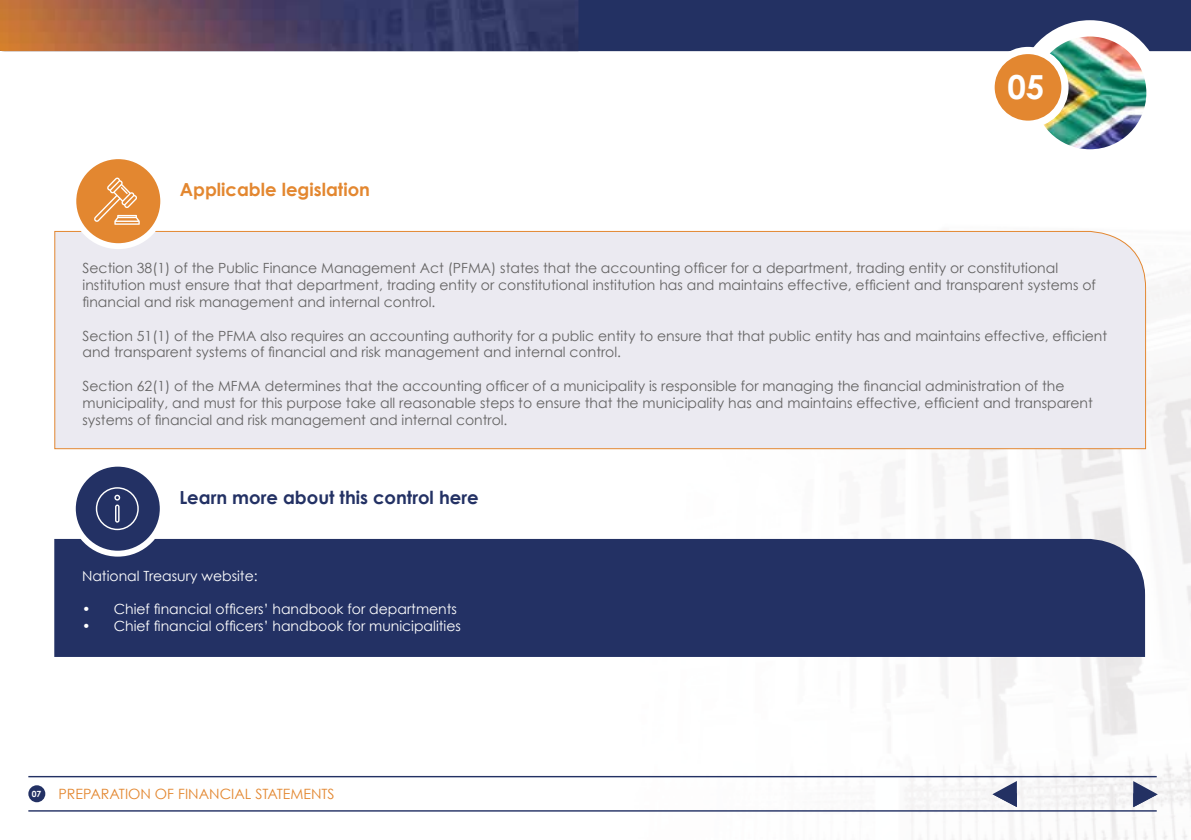
<style>
.page{position:relative;width:1191px;height:840px;background:#fff}
.page>*{position:absolute;margin:0;border:0;box-sizing:border-box;transform-origin:0 0}
.t1{font:700 33.2px "Century Gothic";color:#fff}
.t2{font:700 18px "Century Gothic";color:#233164}
.t3{font:700 18px "Century Gothic";color:#e38730}
.t4{font:14.2px "Century Gothic";color:#e38730}
.t5{font:14px/16.8px "Century Gothic";color:#646363}
.t6{font:14px "Century Gothic";color:#fff}
</style>
<div class="page">
<img style="left:266px;top:267px;width:925px;height:572px">
<div style="left:54px;top:230px;width:1092px;height:219px;background:#ebeaf1"></div>
<div style="left:73px;top:156px;width:90px;height:90px;background:#e38730;border-radius:50%"></div>
<div style="left:70px;top:153px;width:96px;height:96px;border:6px solid #fff;border-radius:50%"></div>
<svg style="left:94px;top:177px;width:46px;height:48px"></svg>
<div style="left:54px;top:538px;width:1091px;height:118px;background:#233164"></div>
<div style="left:73px;top:463px;width:90px;height:90px;background:#233164;border-radius:50%"></div>
<div style="left:70px;top:460px;width:96px;height:96px;border:6px solid #fff;border-radius:50%"></div>
<svg style="left:96px;top:487px;width:43px;height:43px"></svg>
<hr style="left:28px;top:775px;width:1128px;height:1px;background:#233164">
<hr style="left:28px;top:809px;width:1128px;height:2px;background:#233164">
<div style="left:28px;top:784px;width:17px;height:17px;background:#233164;border-radius:50%"></div>
<div style="left:578px;top:0;width:613px;height:51px;background:#233163"></div>
<img style="left:0;top:0;width:578px;height:51px">
<img style="left:1031px;top:31px;width:123px;height:117px">
<div style="left:1017px;top:20px;width:145px;height:145px;border:16px solid #fff;border-radius:50%"></div>
<div style="left:991px;top:50px;width:74px;height:74px;background:#e38730;border-radius:50%"></div>
<div style="left:987px;top:47px;width:81px;height:81px;border:7px solid #fff;border-radius:50%"></div>
<svg style="left:992px;top:780px;width:25px;height:26px"></svg>
<svg style="left:1133px;top:780px;width:24px;height:26px"></svg>
<p class="t3" style="left:180px;top:178px;width:192px">Applicable legislation</p>
<h1 class="t1" style="left:1007px;top:66px;width:39px">05</h1>
<p class="t5" style="left:83px;top:259px;width:1015px">Section 38(1) of the Public Finance Management Act (PFMA) states that the accounting officer for a department, trading entity or constitutional institution must ensure that that department, trading entity or constitutional institution has and maintains effective, efficient and transparent systems of financial and risk management and internal control.</p>
<p class="t5" style="left:83px;top:326px;width:1026px">Section 51(1) of the PFMA also requires an accounting authority for a public entity to ensure that that public entity has and maintains effective, efficient and transparent systems of financial and risk management and internal control.</p>
<p class="t5" style="left:83px;top:377px;width:1011px">Section 62(1) of the MFMA determines that the accounting officer of a municipality is responsible for managing the financial administration of the municipality, and must for this purpose take all reasonable steps to ensure that the municipality has and maintains effective, efficient and transparent systems of financial and risk management and internal control.</p>
<p class="t2" style="left:179px;top:485px;width:301px">Learn more about this control here</p>
<p class="t6" style="left:82px;top:566px;width:177px">National Treasury website:</p>
<p class="t6" style="left:82px;top:600px;width:376px">• Chief financial officers’ handbook for departments</p>
<p class="t6" style="left:82px;top:616px;width:380px">• Chief financial officers’ handbook for municipalities</p>
<p class="t4" style="left:32px;top:784px;width:304px"><sup>07</sup> PREPARATION OF FINANCIAL STATEMENTS</p>
</div>
